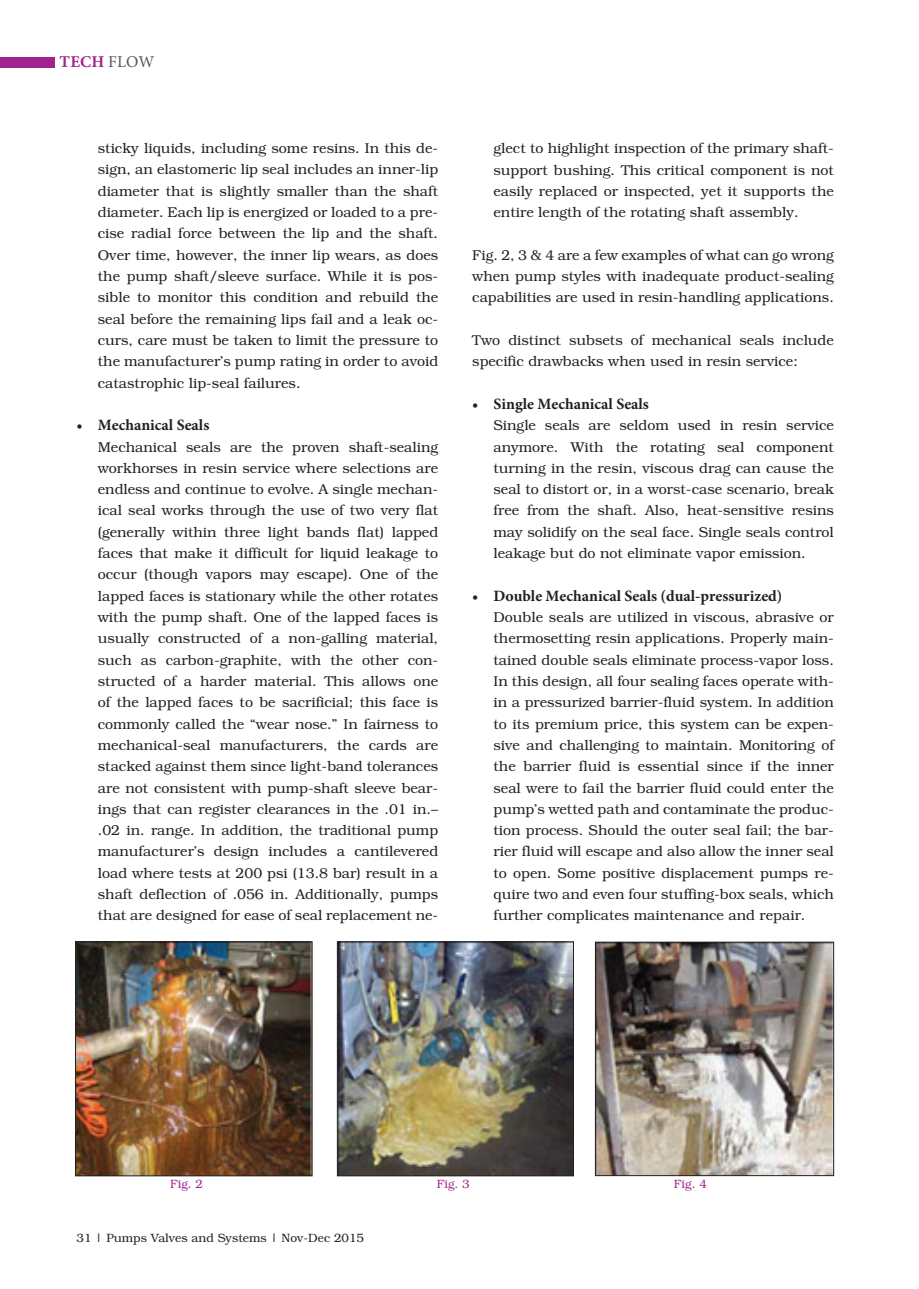
<style>
.page{position:relative;width:919px;height:1289px;background:#fff}
.page>*{position:absolute;margin:0;border:0;box-sizing:border-box;transform-origin:0 0}
.t1{font:700 16.5px "Minion Pro";color:#a2238e}
.t2{font:700 15.75px "Minion Pro";color:#231f20}
.t3{font:300 14.25px/21.3px "Bookman";color:#231f20;text-align:justify}
.t4{font:300 12px "Bookman";color:#231f20}
.t5{font:300 12px "Bookman";color:#a2238e}
.s1{font-weight:400;color:#57585a}
.s2{font-weight:600}
</style>
<div class="page">
<img style="left:339px;top:943px;width:232px;height:230px">
<div style="left:337px;top:941px;width:236px;height:234px;border:1px solid #231f20"></div>
<img style="left:597px;top:943px;width:234px;height:230px">
<div style="left:595px;top:941px;width:238px;height:234px;border:1px solid #231f20"></div>
<img style="left:77px;top:943px;width:233px;height:230px">
<div style="left:75px;top:941px;width:237px;height:234px;border:1px solid #231f20"></div>
<div style="left:0;top:57px;width:55px;height:11px;background:#a2238e"></div>
<p class="t1" style="left:60px;top:50px;width:96px">Tech <span class="s1">FLOW</span></p>
<p class="t3" style="left:98px;top:138px;width:342px">sticky liquids, including some resins. In this de&shy;sign, an elastomeric lip seal includes an inner-lip diameter that is slightly smaller than the shaft diameter. Each lip is energized or loaded to a pre&shy;cise radial force between the lip and the shaft.<br>Over time, however, the inner lip wears, as does the pump shaft/sleeve surface. While it is pos&shy;sible to monitor this condition and rebuild the seal before the remaining lips fail and a leak oc&shy;curs, care must be taken to limit the pressure to the manufacturer’s pump rating in order to avoid catastrophic lip-seal failures.</p>
<p class="t2" style="left:77px;top:414px;width:134px"><span class="s2">•</span> Mechanical Seals</p>
<p class="t3" style="left:98px;top:436px;width:342px">Mechanical seals are the proven shaft-sealing workhorses in resin service where selections are endless and continue to evolve. A single mechan&shy;ical seal works through the use of two very flat (generally within three light bands flat) lapped faces that make it difficult for liquid leakage to occur (though vapors may escape). One of the lapped faces is stationary while the other rotates with the pump shaft. One of the lapped faces is usually constructed of a non-galling material, such as carbon-graphite, with the other con&shy;structed of a harder material. This allows one of the lapped faces to be sacrificial; this face is commonly called the “wear nose.” In fairness to mechanical-seal manufacturers, the cards are stacked against them since light-band tolerances are not consistent with pump-shaft sleeve bear&shy;ings that can register clearances in the .01 in.– .02 in. range. In addition, the traditional pump manufacturer’s design includes a cantilevered load where tests at 200 psi (13.8 bar) result in a shaft deflection of .056 in. Additionally, pumps that are designed for ease of seal replacement ne-</p>
<p class="t3" style="left:493px;top:138px;width:342px">glect to highlight inspection of the primary shaft&shy;support bushing. This critical component is not easily replaced or inspected, yet it supports the entire length of the rotating shaft assembly.</p>
<p class="t3" style="left:472px;top:244px;width:363px">Fig. 2, 3 &amp; 4 are a few examples of what can go wrong when pump styles with inadequate product-sealing capabilities are used in resin-handling applications.</p>
<p class="t3" style="left:472px;top:329px;width:363px">Two distinct subsets of mechanical seals include specific drawbacks when used in resin service:</p>
<p class="t2" style="left:472px;top:393px;width:178px"><span class="s2">•</span> Single Mechanical Seals</p>
<p class="t3" style="left:493px;top:414px;width:342px">Single seals are seldom used in resin service anymore. With the rotating seal component turning in the resin, viscous drag can cause the seal to distort or, in a worst-case scenario, break free from the shaft. Also, heat-sensitive resins may solidify on the seal face. Single seals control leakage but do not eliminate vapor emission.</p>
<p class="t2" style="left:472px;top:584px;width:311px"><span class="s2">•</span> Double Mechanical Seals (dual-pressurized)</p>
<p class="t3" style="left:493px;top:606px;width:342px">Double seals are utilized in viscous, abrasive or thermosetting resin applications. Properly main&shy;tained double seals eliminate process-vapor loss.<br>In this design, all four sealing faces operate with&shy;in a pressurized barrier-fluid system. In addition to its premium price, this system can be expen&shy;sive and challenging to maintain. Monitoring of the barrier fluid is essential since if the inner seal were to fail the barrier fluid could enter the pump’s wetted path and contaminate the produc&shy;tion process. Should the outer seal fail; the bar&shy;rier fluid will escape and also allow the inner seal to open. Some positive displacement pumps re&shy;quire two and even four stuffing-box seals, which further complicates maintenance and repair.</p>
<p class="t5" style="left:170px;top:1177px;width:34px">Fig. 2</p>
<p class="t5" style="left:437px;top:1177px;width:34px">Fig. 3</p>
<p class="t5" style="left:674px;top:1177px;width:34px">Fig. 4</p>
<p class="t4" style="left:77px;top:1231px;width:289px">31 | Pumps Valves and Systems | Nov-Dec 2015</p>
</div>
